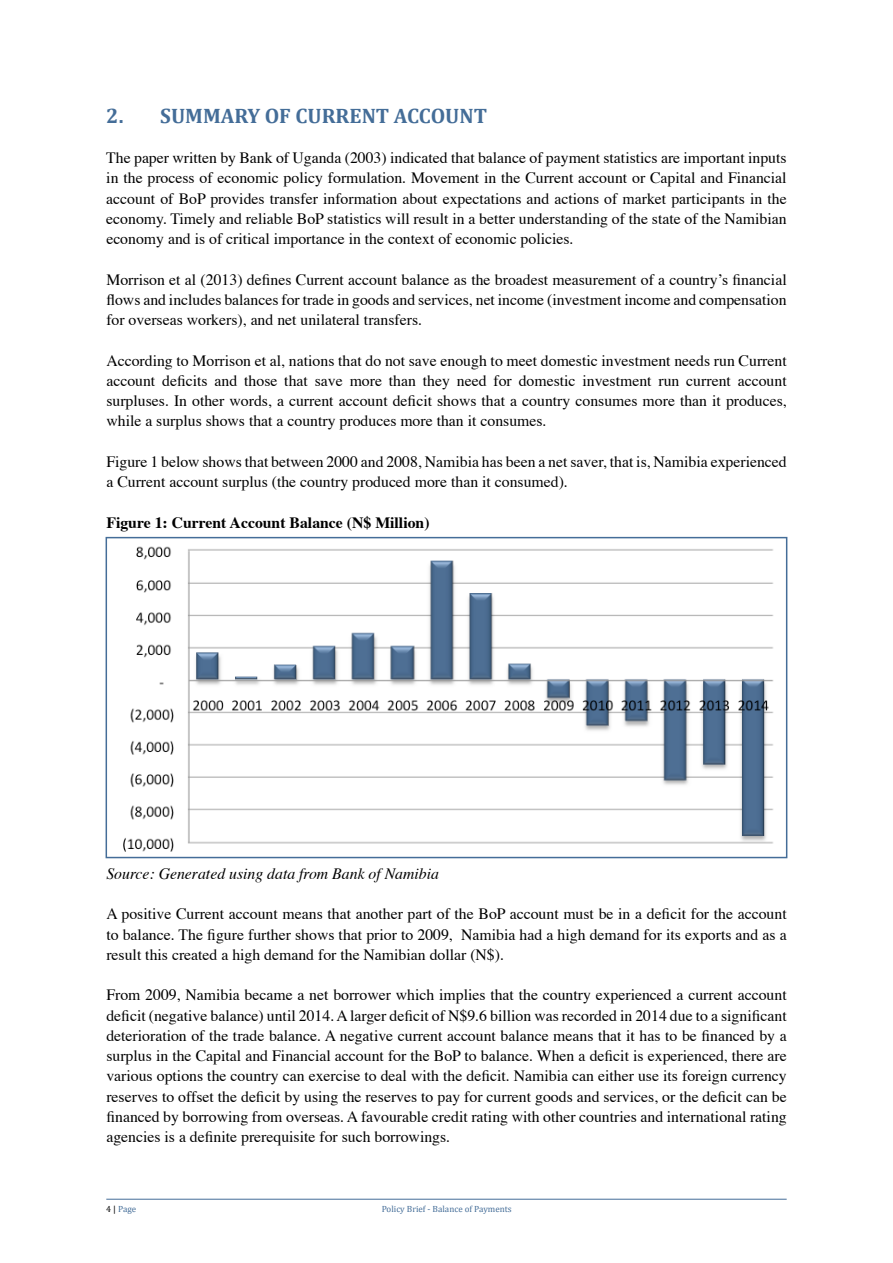
<style>
.page{position:relative;width:893px;height:1263px;background:#fff}
.page>*{position:absolute;margin:0;border:0;box-sizing:border-box;transform-origin:0 0}
.t1{font:700 21px "Cambria";color:#446d98}
.t2{font:15.75px/20.2px "Times";color:#000;text-align:justify}
.t3{font:italic 15.75px "Times";color:#000}
.t4{font:700 15.75px "Times";color:#000}
.t5{font:9px "Cambria";color:#446d98}
.s1{color:#000}
</style>
<div class="page">
<hr style="left:106px;top:1199px;width:681px;height:1px;background:#446d98">
<img style="left:123px;top:546px;width:651px;height:306px">
<div style="left:106px;top:537px;width:681px;height:321px;border:2px solid #446d98"></div>
<h1 class="t1" style="left:106px;top:103px;width:382px">2. SUMMARY OF CURRENT ACCOUNT</h1>
<p class="t2" style="left:106px;top:149px;width:682px">The paper written by Bank of Uganda (2003) indicated that balance of payment statistics are important inputs in the process of economic policy formulation. Movement in the Current account or Capital and Financial account of BoP provides transfer information about expectations and actions of market participants in the economy. Timely and reliable BoP statistics will result in a better understanding of the state of the Namibian economy and is of critical importance in the context of economic policies.</p>
<p class="t2" style="left:106px;top:270px;width:682px">Morrison et al (2013) defines Current account balance as the broadest measurement of a country’s financial flows and includes balances for trade in goods and services, net income (investment income and compensation for overseas workers), and net unilateral transfers.</p>
<p class="t2" style="left:106px;top:351px;width:682px">According to Morrison et al, nations that do not save enough to meet domestic investment needs run Current account deficits and those that save more than they need for domestic investment run current account surpluses. In other words, a current account deficit shows that a country consumes more than it produces, while a surplus shows that a country produces more than it consumes.</p>
<p class="t2" style="left:106px;top:452px;width:682px">Figure 1 below shows that between 2000 and 2008, Namibia has been a net saver, that is, Namibia experienced a Current account surplus (the country produced more than it consumed).</p>
<p class="t4" style="left:106px;top:512px;width:325px">Figure 1: Current Account Balance (N$ Million)</p>
<p class="t3" style="left:106px;top:864px;width:334px">Source: Generated using data from Bank of Namibia</p>
<p class="t2" style="left:106px;top:905px;width:682px">A positive Current account means that another part of the BoP account must be in a deficit for the account to balance. The figure further shows that prior to 2009, Namibia had a high demand for its exports and as a result this created a high demand for the Namibian dollar (N$).</p>
<p class="t2" style="left:106px;top:986px;width:682px">From 2009, Namibia became a net borrower which implies that the country experienced a current account deficit (negative balance) until 2014.Alarger deficit of N$9.6 billion was recorded in 2014 due to a significant deterioration of the trade balance. A negative current account balance means that it has to be financed by a surplus in the Capital and Financial account for the BoP to balance. When a deficit is experienced, there are various options the country can exercise to deal with the deficit. Namibia can either use its foreign currency reserves to offset the deficit by using the reserves to pay for current goods and services, or the deficit can be financed by borrowing from overseas. A favourable credit rating with other countries and international rating agencies is a definite prerequisite for such borrowings.</p>
<p class="t5" style="left:106px;top:1203px;width:31px"><span class="s1">4 |</span> Page</p>
<p class="t5" style="left:382px;top:1203px;width:132px">Policy Brief - Balance of Payments</p>
</div>
